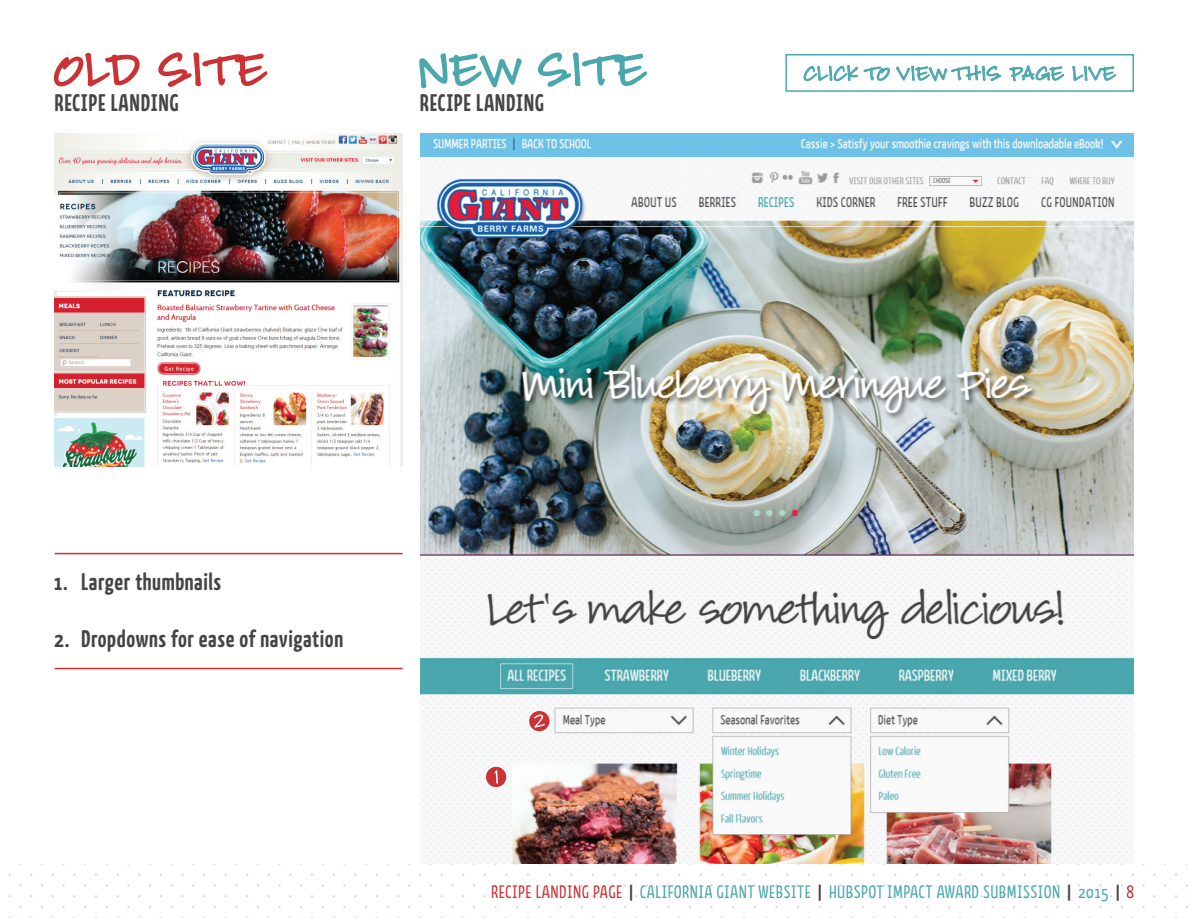
<style>
.page{position:relative;width:1188px;height:918px;background:#fff}
.page>*{position:absolute;margin:0;border:0;box-sizing:border-box;transform-origin:0 0}
.t1{font:72px "Louisiana";letter-spacing:.05em;color:#cb3235}
.t2{font:72px "Louisiana";letter-spacing:.05em;color:#4aa7ad}
.t3{font:31.5px "Louisiana";letter-spacing:.04em;color:#4aa7ad}
.t4{font:700 24px "Kava Pro";letter-spacing:.025em;color:#464545}
.t5{font:18px "Kava Pro";letter-spacing:.025em;color:#4aa7ad}
.s1{color:#cb3235}
.s2{font-weight:700;color:#464545}
</style>
<div class="page">
<img style="left:420px;top:134px;width:714px;height:522px">
<img style="left:420px;top:656px;width:714px;height:208px">
<svg style="left:53px;top:53px;width:87px;height:34px"></svg>
<svg style="left:158px;top:52px;width:110px;height:35px"></svg>
<svg style="left:419px;top:53px;width:103px;height:36px"></svg>
<svg style="left:537px;top:52px;width:110px;height:35px"></svg>
<img style="left:54px;top:134px;width:349px;height:332px">
<hr style="left:55px;top:553px;width:348px;height:1px;background:#cb3235">
<hr style="left:55px;top:668px;width:348px;height:1px;background:#cb3235">
<div style="left:486px;top:767px;width:20px;height:20px;background:#cb3235;border-radius:50%"></div>
<svg style="left:494px;top:770px;width:4px;height:14px"></svg>
<div style="left:529px;top:711px;width:20px;height:20px;background:#cb3235;border-radius:50%"></div>
<svg style="left:534px;top:715px;width:11px;height:13px"></svg>
<svg style="left:803px;top:65px;width:87px;height:17px"></svg>
<svg style="left:896px;top:65px;width:106px;height:17px"></svg>
<svg style="left:1009px;top:65px;width:55px;height:17px"></svg>
<svg style="left:1072px;top:65px;width:44px;height:16px"></svg>
<div style="left:785px;top:54px;width:349px;height:38px;border:2px solid #4aa7ad"></div>
<h1 class="t1" style="left:55px;top:16px;width:213px">OLD SITE</h1>
<h3 class="t4" style="left:55px;top:88px;width:126px">RECIPE LANDING</h3>
<h1 class="t2" style="left:420px;top:16px;width:227px">NEW SITE</h1>
<h3 class="t4" style="left:420px;top:88px;width:126px">RECIPE LANDING</h3>
<h2 class="t3" style="left:804px;top:50px;width:313px">CLICK TO VIEW THIS PAGE LIVE</h2>
<h3 class="t4" style="left:54px;top:566px;width:169px">1. Larger thumbnails</h3>
<h3 class="t4" style="left:54px;top:623px;width:291px">2. Dropdowns for ease of navigation</h3>
<p class="t5" style="left:491px;top:881px;width:644px"><span class="s1">RECIPE LANDING PAGE</span> <span class="s2">|</span> CALIFORNIA GIANT WEBSITE <span class="s2">|</span> HUBSPOT IMPACT AWARD SUBMISSION <span class="s2">|</span> 2015 <span class="s2">|</span> <span class="s1">8</span></p>
</div>
